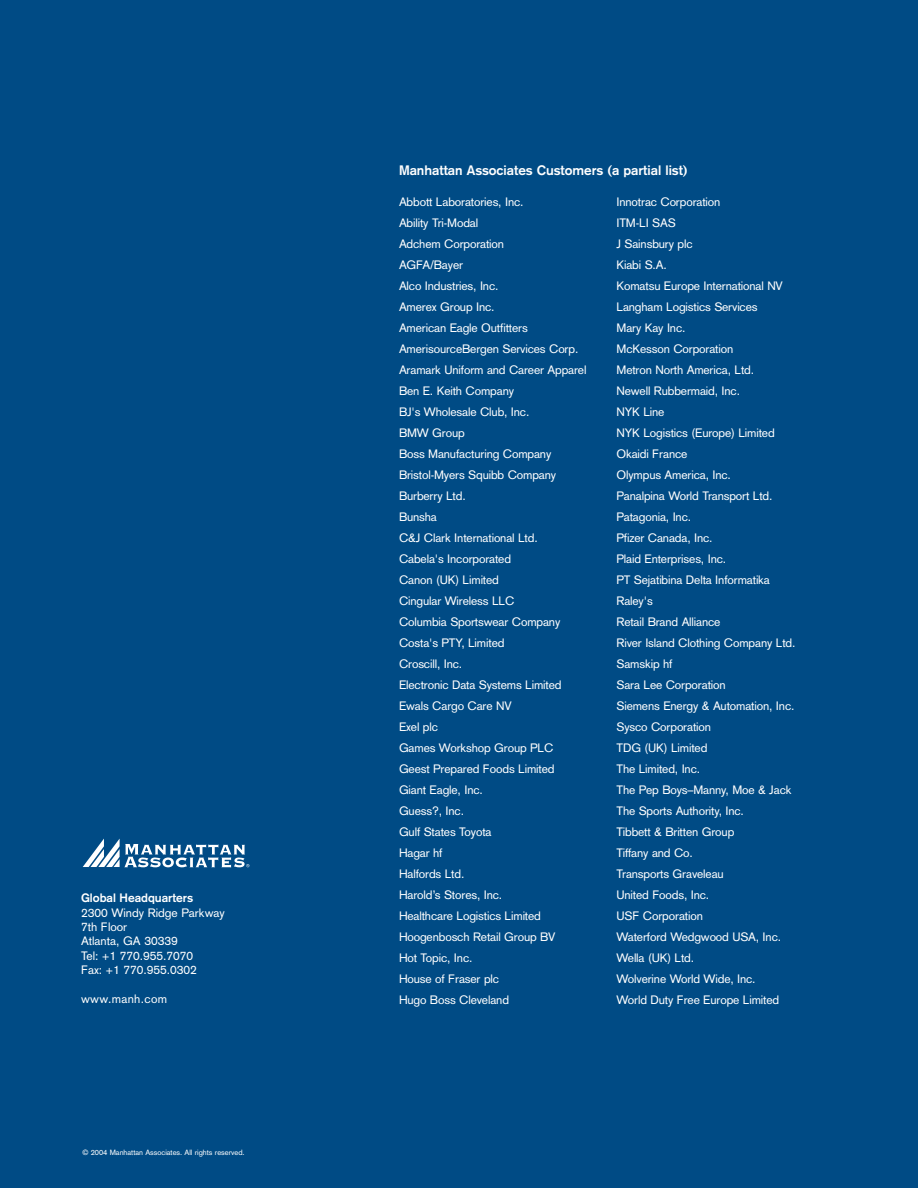
<style>
.page{position:relative;width:918px;height:1188px;background:#004b85}
.page>*{position:absolute;margin:0;border:0;box-sizing:border-box;transform-origin:0 0}
.t1{font:700 13.5px "Akzidenz Grotesk";color:#fff}
.t2{font:12px/21px "Akzidenz Grotesk";letter-spacing:-.01em;color:#fff}
.t3{font:700 12px "Akzidenz Grotesk";color:#fff}
.t4{font:12px "Akzidenz Grotesk";letter-spacing:.03em;color:#fff}
.t5{font:7.5px "Akzidenz Grotesk";color:#fff}
</style>
<div class="page">
<svg style="left:83px;top:839px;width:166px;height:29px"></svg>
<p class="t3" style="left:81px;top:894px;width:114px">Global Headquarters</p>
<p class="t2" style="left:81px;top:907px;width:145px;line-height:14.4px">2300 Windy Ridge Parkway<br>7th Floor<br>Atlanta, GA 30339<br>Tel: +1 770.955.7070<br>Fax: +1 770.955.0302</p>
<p class="t4" style="left:81px;top:995px;width:88px">www.manh.com</p>
<p class="t5" style="left:82px;top:1149px;width:164px">© 2004 Manhattan Associates. All rights reserved.</p>
<p class="t1" style="left:399px;top:165px;width:290px">Manhattan Associates Customers (a partial list)</p>
<p class="t2" style="left:399px;top:193px;width:189px">Abbott Laboratories, Inc.<br>Ability Tri-Modal<br>Adchem Corporation<br>AGFA/Bayer<br>Alco Industries, Inc.<br>Amerex Group Inc.<br>American Eagle Outfitters<br>AmerisourceBergen Services Corp.<br>Aramark Uniform and Career Apparel<br>Ben E. Keith Company<br>BJ's Wholesale Club, Inc.<br>BMW Group<br>Boss Manufacturing Company<br>Bristol-Myers Squibb Company<br>Burberry Ltd.<br>Bunsha<br>C&amp;J Clark International Ltd.<br>Cabela's Incorporated<br>Canon (UK) Limited<br>Cingular Wireless LLC<br>Columbia Sportswear Company<br>Costa's PTY, Limited<br>Croscill, Inc.<br>Electronic Data Systems Limited<br>Ewals Cargo Care NV<br>Exel plc<br>Games Workshop Group PLC<br>Geest Prepared Foods Limited<br>Giant Eagle, Inc.<br>Guess?, Inc.<br>Gulf States Toyota<br>Hagar hf<br>Halfords Ltd.<br>Harold’s Stores, Inc.<br>Healthcare Logistics Limited<br>Hoogenbosch Retail Group BV<br>Hot Topic, Inc.<br>House of Fraser plc<br>Hugo Boss Cleveland</p>
<p class="t2" style="left:616px;top:193px;width:180px">Innotrac Corporation<br>ITM-LI SAS<br>J Sainsbury plc<br>Kiabi S.A.<br>Komatsu Europe International NV<br>Langham Logistics Services<br>Mary Kay Inc.<br>McKesson Corporation<br>Metron North America, Ltd.<br>Newell Rubbermaid, Inc.<br>NYK Line<br>NYK Logistics (Europe) Limited<br>Okaidi France<br>Olympus America, Inc.<br>Panalpina World Transport Ltd.<br>Patagonia, Inc.<br>Pfizer Canada, Inc.<br>Plaid Enterprises, Inc.<br>PT Sejatibina Delta Informatika<br>Raley's<br>Retail Brand Alliance<br>River Island Clothing Company Ltd.<br>Samskip hf<br>Sara Lee Corporation<br>Siemens Energy &amp; Automation, Inc.<br>Sysco Corporation<br>TDG (UK) Limited<br>The Limited, Inc.<br>The Pep Boys–Manny, Moe &amp; Jack<br>The Sports Authority, Inc.<br>Tibbett &amp; Britten Group<br>Tiffany and Co.<br>Transports Graveleau<br>United Foods, Inc.<br>USF Corporation<br>Waterford Wedgwood USA, Inc.<br>Wella (UK) Ltd.<br>Wolverine World Wide, Inc.<br>World Duty Free Europe Limited</p>
</div>
